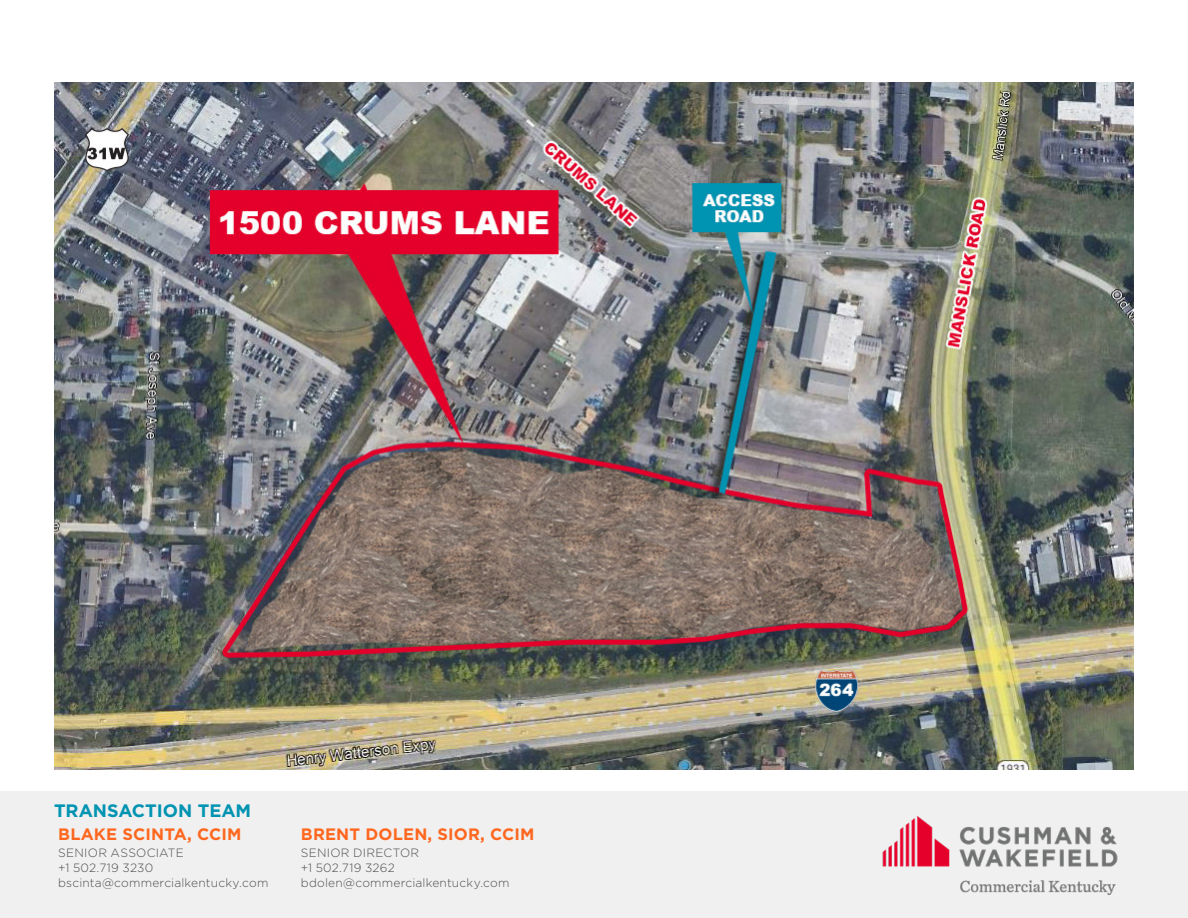
<style>
.page{position:relative;width:1188px;height:918px;background:#fff}
.page>*{position:absolute;margin:0;border:0;box-sizing:border-box;transform-origin:0 0}
.t1{font:700 18px "Gotham";color:#0093b2}
.t2{font:700 16.5px "Gotham";letter-spacing:.01em;color:#ff671f}
.t3{font:300 12px/15px "Gotham";letter-spacing:.015em;color:#4c4d4f}
</style>
<div class="page">
<div style="left:0;top:791px;width:1188px;height:127px;background:#f0f0f0"></div>
<img style="left:882px;top:817px;width:236px;height:78px">
<img style="left:54px;top:82px;width:1080px;height:688px">
<h1 class="t1" style="left:54px;top:798px;width:199px">TRANSACTION TEAM</h1>
<h2 class="t2" style="left:58px;top:823px;width:185px">BLAKE SCINTA, CCIM</h2>
<p class="t3" style="left:58px;top:845px;width:212px">SENIOR ASSOCIATE<br>+1 502.719 3230 bscinta@commercialkentucky.com</p>
<h2 class="t2" style="left:301px;top:823px;width:235px">BRENT DOLEN, SIOR, CCIM</h2>
<p class="t3" style="left:301px;top:845px;width:210px">SENIOR DIRECTOR<br>+1 502.719 3262 bdolen@commercialkentucky.com</p>
</div>
